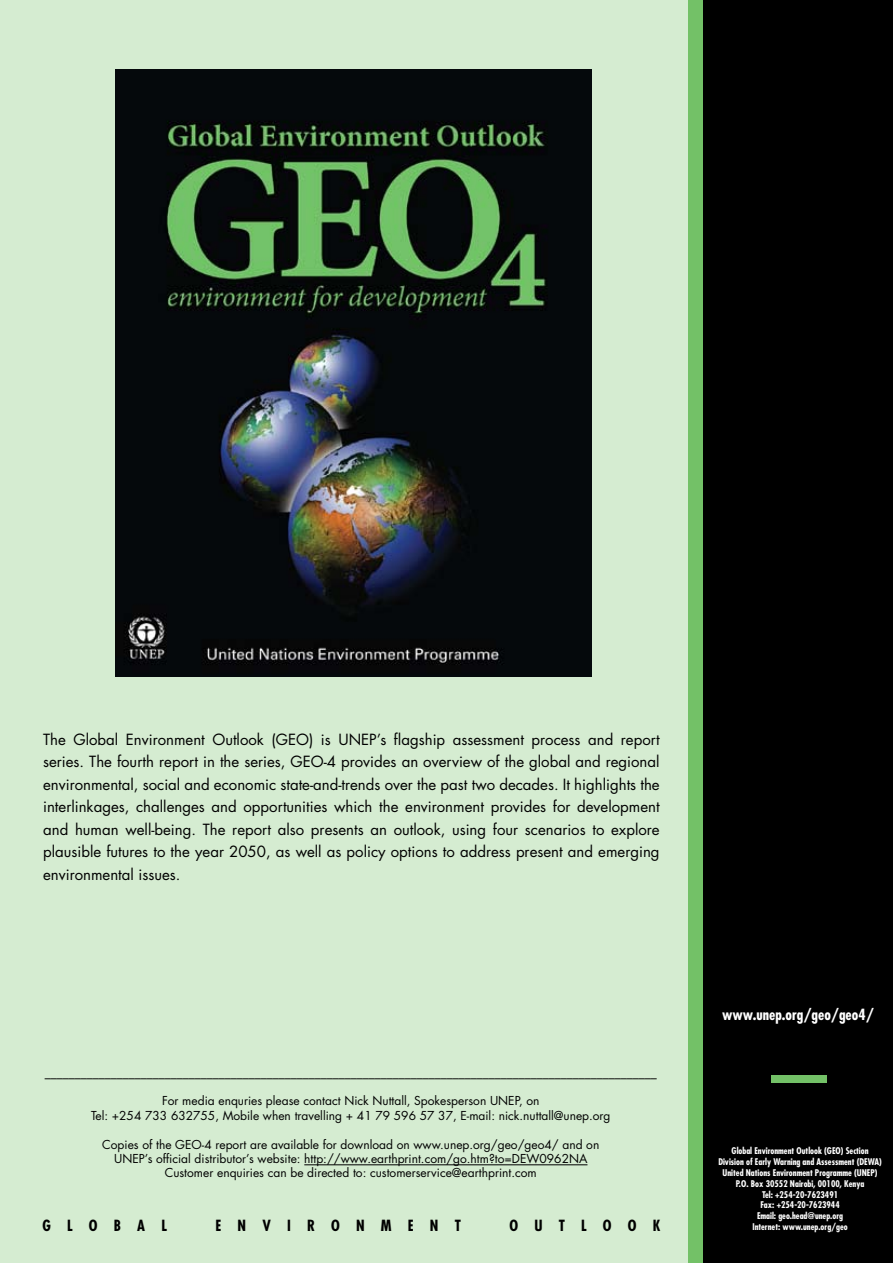
<style>
.page{position:relative;width:893px;height:1263px;background:#d5ecd1}
.page>*{position:absolute;margin:0;border:0;box-sizing:border-box;transform-origin:0 0}
.t1{font:15px/22.5px "Futura";color:#000;text-align:justify}
.t2{font:700 condensed 15px "Futura";color:#000}
.t3{font:700 condensed 15px "Futura";color:#fff}
.t4{font:12px/14.4px "Futura";color:#000;text-align:center}
.t5{font:700 condensed 9px/10.8px "Futura";color:#fff;text-align:center}
</style>
<div class="page">
<div style="left:699px;top:0;width:194px;height:1263px;background:#000"></div>
<div style="left:689px;top:0;width:14px;height:1263px;background:#73c167"></div>
<div style="left:771px;top:1075px;width:56px;height:8px;background:#73c167"></div>
<hr style="left:304px;top:1164px;width:283px;height:1px;background:#000">
<img style="left:116px;top:70px;width:476px;height:607px">
<p class="t1" style="left:43px;top:728px;width:618px">The Global Environment Outlook (GEO) is UNEP’s flagship assessment process and report series. The fourth report in the series, GEO-4 provides an overview of the global and regional environmental, social and economic state-and-trends over the past two decades. It highlights the interlinkages, challenges and opportunities which the environment provides for development and human well-being. The report also presents an outlook, using four scenarios to explore plausible futures to the year 2050, as well as policy options to address present and emerging environmental issues.</p>
<p class="t4" style="left:45px;top:1065px;width:614px">______________________________________________________________________________________________________</p>
<p class="t4" style="left:91px;top:1093px;width:521px">For media enquries please contact Nick Nuttall, Spokesperson UNEP, on<br>Tel: +254 733 632755, Mobile when travelling + 41 79 596 57 37, E-mail: nick.nuttall@unep.org</p>
<p class="t4" style="left:102px;top:1137px;width:499px">Copies of the GEO-4 report are available for download on www.unep.org/geo/geo4/ and on<br>UNEP’s official distributor’s website: http://www.earthprint.com/go.htm?to=DEW0962NA<br>Customer enquiries can be directed to: customerservice@earthprint.com</p>
<p class="t2" style="left:43px;top:1216px;width:126px">G L O B A L</p>
<p class="t2" style="left:215px;top:1216px;width:247px">E N V I R O N M E N T</p>
<p class="t2" style="left:509px;top:1216px;width:152px">O U T L O O K</p>
<p class="t3" style="left:722px;top:1004px;width:153px">www.unep.org/geo/geo4/</p>
<p class="t5" style="left:718px;top:1146px;width:165px">Global Environment Outlook (GEO) Section Division of Early Warning and Assessment (DEWA)<br>United Nations Environment Programme (UNEP)<br>P.O. Box 30552 Nairobi, 00100, Kenya<br>Tel: +254-20-7623491<br>Fax: +254-20-7623944<br>Email: geo.head@unep.org<br>Internet: www.unep.org/geo</p>
</div>
